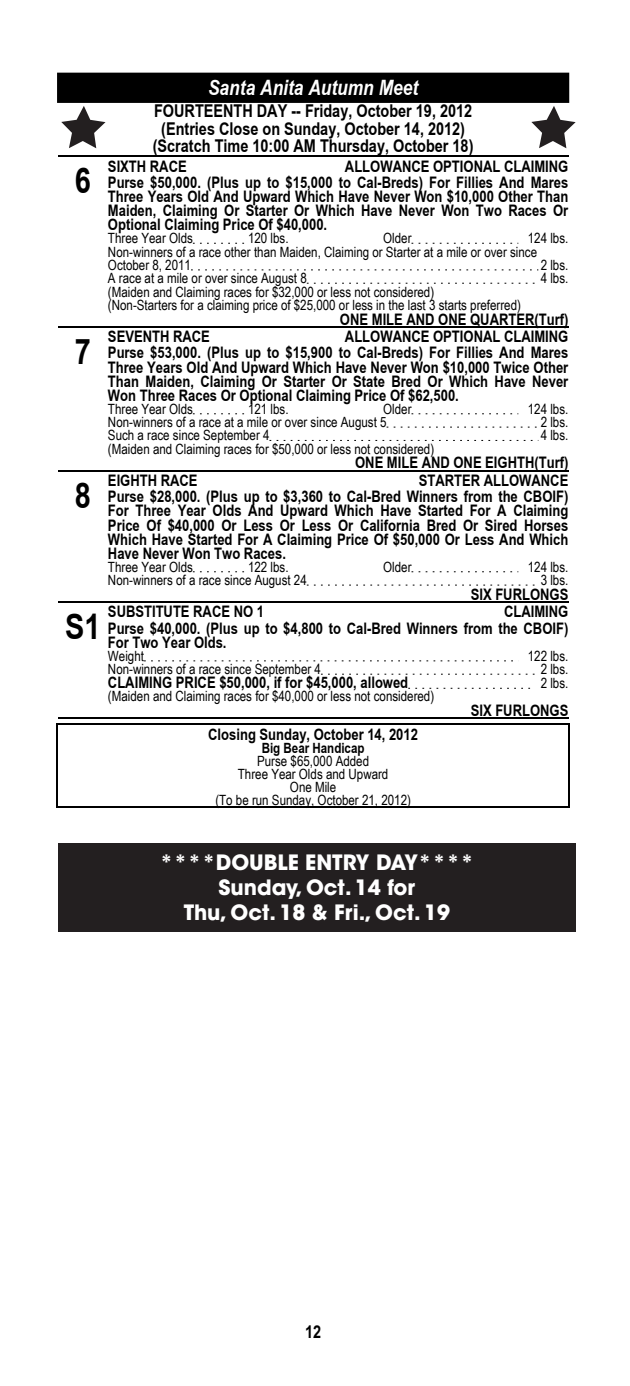
<style>
.page{position:relative;width:630px;height:1386px;background:#fff}
.page>*{position:absolute;margin:0;border:0;box-sizing:border-box;transform-origin:0 0}
.t1{font:700 35.35px "Arial Narrow";color:#000}
.t2{font:italic 700 21.18px "Arial Narrow";color:#fff}
.t3{font:700 21px "ITC Avant Garde Std";color:#fff}
.t4{font:700 17.68px/17.5px "Arial Narrow";color:#000;text-align:center}
.t5{font:700 15.92px/14px "Arial Narrow";color:#000;text-align:right}
.t6{font:14.17px/13.1px "Arial Narrow";color:#000}
.s1{font-weight:700}
</style>
<div class="page">
<div style="left:58px;top:74px;width:510px;height:28px;background:#000"></div>
<div style="left:57px;top:73px;width:512px;height:30px;border:2px solid #000"></div>
<hr style="left:58px;top:155px;width:510px;height:2px;background:#000">
<hr style="left:58px;top:326px;width:510px;height:2px;background:#000">
<svg style="left:193px;top:243px;width:52px;height:1px"></svg>
<svg style="left:412px;top:243px;width:106px;height:1px"></svg>
<svg style="left:191px;top:270px;width:347px;height:1px"></svg>
<svg style="left:307px;top:283px;width:228px;height:1px"></svg>
<hr style="left:58px;top:470px;width:510px;height:2px;background:#000">
<svg style="left:193px;top:413px;width:52px;height:1px"></svg>
<svg style="left:412px;top:413px;width:106px;height:1px"></svg>
<svg style="left:387px;top:427px;width:150px;height:1px"></svg>
<svg style="left:270px;top:440px;width:268px;height:1px"></svg>
<hr style="left:58px;top:601px;width:510px;height:2px;background:#000">
<svg style="left:193px;top:571px;width:52px;height:1px"></svg>
<svg style="left:412px;top:571px;width:106px;height:1px"></svg>
<svg style="left:307px;top:585px;width:228px;height:1px"></svg>
<hr style="left:58px;top:717px;width:510px;height:2px;background:#000">
<svg style="left:144px;top:661px;width:369px;height:1px"></svg>
<svg style="left:321px;top:674px;width:214px;height:1px"></svg>
<svg style="left:408px;top:688px;width:123px;height:1px"></svg>
<hr style="left:58px;top:723px;width:510px;height:2px;background:#000">
<hr style="left:56px;top:723px;width:2px;height:85px;background:#000">
<hr style="left:568px;top:723px;width:2px;height:85px;background:#000">
<hr style="left:58px;top:807px;width:510px;height:1px;background:#000">
<svg style="left:61px;top:106px;width:45px;height:42px"></svg>
<svg style="left:531px;top:106px;width:45px;height:42px"></svg>
<div style="left:58px;top:843px;width:518px;height:88px;background:#231f20"></div>
<p class="t1" style="left:75px;top:154px;width:18px">6</p>
<p class="t1" style="left:75px;top:324px;width:18px">7</p>
<p class="t1" style="left:75px;top:468px;width:18px">8</p>
<p class="t1" style="left:65px;top:600px;width:37px">S1</p>
<p class="t2" style="left:208px;top:72px;width:212px">Santa Anita Autumn Meet</p>
<p class="t4" style="left:153px;top:101px;width:322px">FOURTEENTH DAY -- Friday, October 19, 2012 (Entries Close on Sunday, October 14, 2012) (Scratch Time 10:00 AM Thursday, October 18)</p>
<p class="t5" style="left:108px;top:157px;width:462px;line-height:16.3px">ALLOWANCE OPTIONAL CLAIMING<br>Purse $50,000. (Plus up to $15,000 to Cal-Breds) For Fillies And Mares</p>
<p class="t5" style="left:108px;top:189px;width:462px;text-align:justify">Three Years Old And Upward Which Have Never Won $10,000 Other Than Maiden, Claiming Or Starter Or Which Have Never Won Two Races Or Optional Claiming Price Of $40,000.</p>
<p class="t6" style="left:108px;top:231px;width:86px">Three Year Olds</p>
<p class="t6" style="left:248px;top:231px;width:42px">120 lbs.</p>
<p class="t6" style="left:383px;top:231px;width:30px">Older</p>
<p class="t5" style="left:108px;top:158px;width:80px">SIXTH RACE</p>
<p class="t6" style="left:108px;top:231px;width:462px;text-indent:420px">124 lbs.<br>Non-winners of a race other than Maiden, Claiming or Starter at a mile or over since<br>October 8, 2011</p>
<p class="t6" style="left:541px;top:258px;width:29px">2 lbs.</p>
<p class="t6" style="left:108px;top:271px;width:200px">A race at a mile or over since August 8</p>
<p class="t6" style="left:541px;top:271px;width:29px">4 lbs.</p>
<p class="t6" style="left:108px;top:284px;width:415px">(Maiden and Claiming races for $32,000 or less not considered)<br>(Non-Starters for a claiming price of $25,000 or less in the last 3 starts preferred)</p>
<p class="t5" style="left:340px;top:311px;width:230px">ONE MILE AND ONE QUARTER(Turf)</p>
<p class="t5" style="left:108px;top:328px;width:462px;line-height:16.3px">ALLOWANCE OPTIONAL CLAIMING<br>Purse $53,000. (Plus up to $15,900 to Cal-Breds) For Fillies And Mares</p>
<p class="t5" style="left:108px;top:359px;width:462px;text-align:justify">Three Years Old And Upward Which Have Never Won $10,000 Twice Other Than Maiden, Claiming Or Starter Or State Bred Or Which Have Never Won Three Races Or Optional Claiming Price Of $62,500.</p>
<p class="t6" style="left:108px;top:402px;width:86px">Three Year Olds</p>
<p class="t6" style="left:248px;top:402px;width:42px">121 lbs.</p>
<p class="t6" style="left:383px;top:402px;width:30px">Older</p>
<p class="t6" style="left:528px;top:402px;width:42px">124 lbs.</p>
<p class="t6" style="left:108px;top:415px;width:280px">Non-winners of a race at a mile or over since August 5</p>
<p class="t6" style="left:541px;top:415px;width:29px">2 lbs.</p>
<p class="t6" style="left:108px;top:428px;width:163px">Such a race since September 4</p>
<p class="t6" style="left:541px;top:428px;width:29px">4 lbs.</p>
<p class="t6" style="left:108px;top:442px;width:328px">(Maiden and Claiming races for $50,000 or less not considered)</p>
<p class="t5" style="left:355px;top:455px;width:215px">ONE MILE AND ONE EIGHTH(Turf)</p>
<p class="t5" style="left:108px;top:329px;width:103px">SEVENTH RACE</p>
<p class="t5" style="left:108px;top:472px;width:462px;line-height:16.3px">STARTER ALLOWANCE<br>Purse $28,000. (Plus up to $3,360 to Cal-Bred Winners from the CBOIF)</p>
<p class="t5" style="left:108px;top:503px;width:462px;text-align:justify">For Three Year Olds And Upward Which Have Started For A Claiming Price Of $40,000 Or Less Or Less Or California Bred Or Sired Horses Which Have Started For A Claiming Price Of $50,000 Or Less And Which Have Never Won Two Races.</p>
<p class="t6" style="left:108px;top:560px;width:86px">Three Year Olds</p>
<p class="t6" style="left:248px;top:560px;width:42px">122 lbs.</p>
<p class="t6" style="left:383px;top:560px;width:30px">Older</p>
<p class="t6" style="left:528px;top:560px;width:42px">124 lbs.</p>
<p class="t6" style="left:108px;top:573px;width:200px">Non-winners of a race since August 24</p>
<p class="t6" style="left:541px;top:573px;width:29px">3 lbs.</p>
<p class="t5" style="left:471px;top:586px;width:99px">SIX FURLONGS</p>
<p class="t5" style="left:108px;top:473px;width:91px">EIGHTH RACE</p>
<p class="t5" style="left:108px;top:603px;width:462px;line-height:16.3px">CLAIMING<br>Purse $40,000. (Plus up to $4,800 to Cal-Bred Winners from the CBOIF)</p>
<p class="t5" style="left:108px;top:634px;width:120px">For Two Year Olds.</p>
<p class="t6" style="left:108px;top:649px;width:38px">Weight</p>
<p class="t6" style="left:528px;top:649px;width:42px">122 lbs.</p>
<p class="t6" style="left:108px;top:662px;width:214px">Non-winners of a race since September 4</p>
<p class="t6" style="left:541px;top:662px;width:29px">2 lbs.</p>
<p class="t5" style="left:108px;top:675px;width:302px">CLAIMING PRICE $50,000, if for $45,000, allowed</p>
<p class="t6" style="left:541px;top:676px;width:29px">2 lbs.</p>
<p class="t6" style="left:108px;top:689px;width:328px">(Maiden and Claiming races for $40,000 or less not considered)</p>
<p class="t5" style="left:471px;top:702px;width:99px">SIX FURLONGS</p>
<p class="t5" style="left:208px;top:727px;width:211px">Closing Sunday, October 14, 2012</p>
<p class="t6" style="left:215px;top:741px;width:197px;text-align:center"><span class="s1">Big Bear Handicap<br></span>Purse $65,000 Added<br>Three Year Olds and Upward<br>One Mile<br>(To be run Sunday, October 21, 2012)</p>
<p class="t5" style="left:108px;top:604px;width:158px">SUBSTITUTE RACE NO 1</p>
<p class="t3" style="left:159px;top:848px;width:316px">****DOUBLE ENTRY DAY****</p>
<p class="t3" style="left:219px;top:873px;width:198px">Sunday, Oct. 14 for</p>
<p class="t3" style="left:184px;top:899px;width:268px">Thu, Oct. 18 &amp; Fri., Oct. 19</p>
<p class="t4" style="left:305px;top:1322px;width:18px">12</p>
</div>
